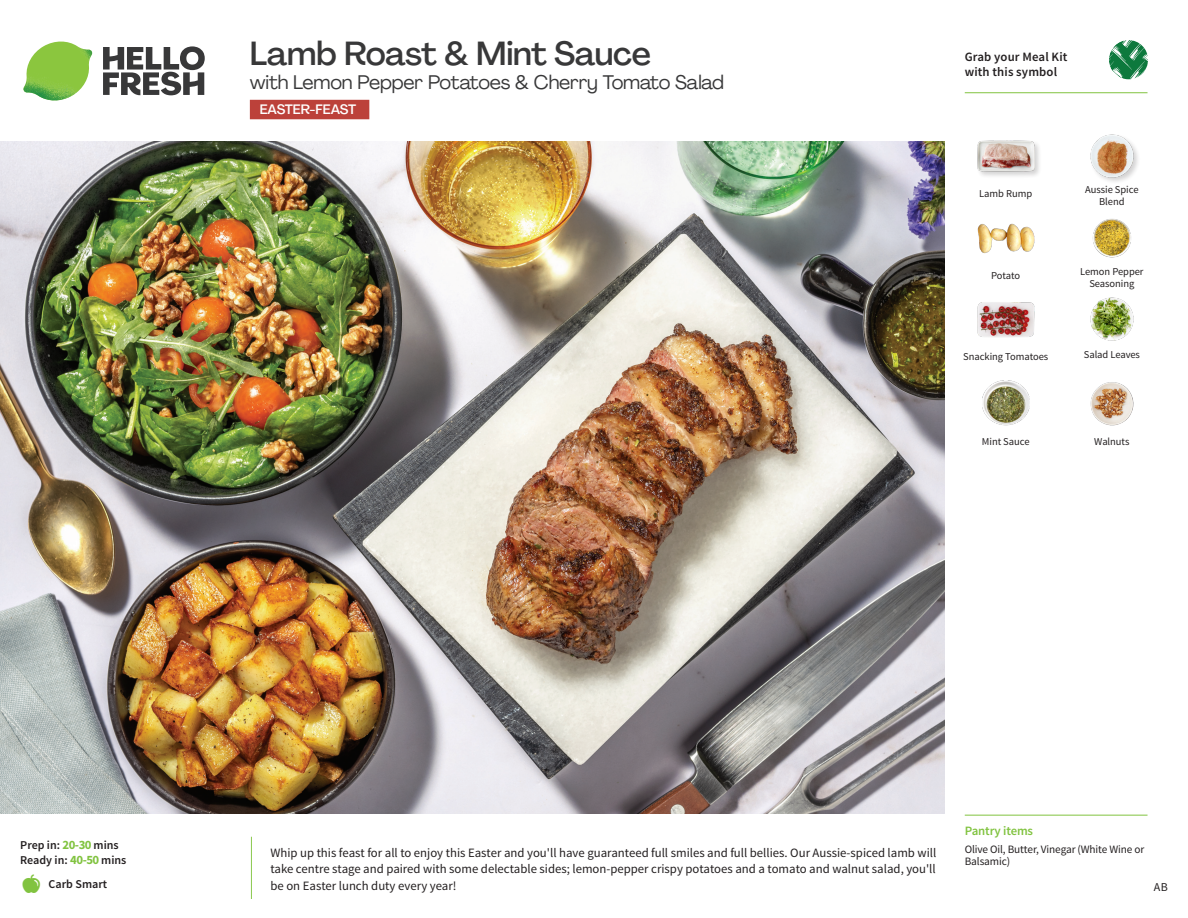
<style>
.page{position:relative;width:1188px;height:918px;background:#fff}
.page>*{position:absolute;margin:0;border:0;box-sizing:border-box;transform-origin:0 0}
._15_Titel_UK{font:500 33px "Agrandir";letter-spacing:-.01em;color:#383839}
._15_Titel_UK-2{font:19.5px "Agrandir";letter-spacing:-.01em;color:#383839}
.t1{font:500 13.5px "Agrandir";color:#fff}
.Step_6_Text_AU{font:12.75px/16.5px "Source Sans Pro";color:#231f20;text-align:justify}
.t2{font:600 12.75px/15px "Source Sans Pro";letter-spacing:.01em;color:#231f20}
._04_Headers_Front{font:600 12.75px "Source Sans Pro";letter-spacing:-.01em;color:#81c340}
._04_Intro{font:600 12px "Source Sans Pro";color:#231f20}
.t3{font:12px "Source Sans Pro";color:#231f20}
._05_Pantry{font:11.25px/12px "Source Sans Pro";letter-spacing:-.01em;color:#231f20}
._18_FRONT_ingredient{font:10.5px/12px "Source Sans Pro";letter-spacing:-.005em;color:#231f20;text-align:center}
.s1{font-weight:700;font-size:12.75px;color:#81c340}
</style>
<div class="page">
<svg style="left:103px;top:46px;width:102px;height:49px"></svg>
<img style="left:23px;top:42px;width:69px;height:59px">
<div style="left:250px;top:100px;width:119px;height:19px;background:#bc413a"></div>
<img style="left:0;top:142px;width:945px;height:672px">
<img style="left:1090px;top:297px;width:44px;height:44px">
<img style="left:1090px;top:382px;width:44px;height:44px">
<img style="left:982px;top:380px;width:47px;height:46px">
<img style="left:977px;top:302px;width:57px;height:35px">
<img style="left:977px;top:223px;width:57px;height:31px">
<img style="left:1092px;top:219px;width:39px;height:39px">
<div style="left:976px;top:139px;width:66px;height:40px;background:#231f20;opacity:.2"></div>
<img style="left:977px;top:139px;width:57px;height:40px">
<img style="left:1090px;top:134px;width:48px;height:48px">
<hr style="left:965px;top:815px;width:183px;height:1px;background:#81c340">
<svg style="left:1091px;top:40px;width:57px;height:54px"></svg>
<hr style="left:965px;top:92px;width:183px;height:1px;background:#81c340">
<p class="_15_Titel_UK" style="left:250px;top:33px;width:403px">Lamb Roast &amp; Mint Sauce</p>
<p class="_15_Titel_UK-2" style="left:250px;top:71px;width:476px">with Lemon Pepper Potatoes &amp; Cherry Tomato Salad</p>
<p class="t1" style="left:260px;top:101px;width:98px">EASTER-FEAST</p>
<p class="t2" style="left:965px;top:50px;width:104px">Grab your Meal Kit with this symbol</p>
<p class="_18_FRONT_ingredient" style="left:979px;top:188px;width:55px">Lamb Rump</p>
<p class="_18_FRONT_ingredient" style="left:991px;top:270px;width:31px">Potato</p>
<p class="_18_FRONT_ingredient" style="left:1085px;top:183px;width:55px">Aussie Spice<br>Blend</p>
<p class="_18_FRONT_ingredient" style="left:1080px;top:265px;width:65px">Lemon Pepper<br>Seasoning</p>
<p class="_18_FRONT_ingredient" style="left:963px;top:351px;width:87px">Snacking Tomatoes</p>
<p class="_18_FRONT_ingredient" style="left:1084px;top:349px;width:58px">Salad Leaves</p>
<p class="_18_FRONT_ingredient" style="left:982px;top:435px;width:49px">Mint Sauce</p>
<p class="_18_FRONT_ingredient" style="left:1094px;top:435px;width:37px">Walnuts</p>
<p class="_04_Headers_Front" style="left:965px;top:822px;width:70px">Pantry items</p>
<p class="_05_Pantry" style="left:965px;top:844px;width:181px">Olive Oil, Butter, Vinegar (White Wine or<br>Balsamic)</p>
<p class="_04_Intro" style="left:20px;top:838px;width:100px">Prep in: <span class="s1">20-30</span> mins</p>
<p class="_04_Intro" style="left:20px;top:853px;width:108px">Ready in: <span class="s1">40-50</span> mins</p>
<p class="_04_Intro" style="left:49px;top:876px;width:60px">Carb Smart</p>
<p class="t3" style="left:1154px;top:879px;width:15px">AB</p>
<p class="Step_6_Text_AU" style="left:270px;top:844px;width:667px">Whip up this feast for all to enjoy this Easter and you'll have guaranteed full smiles and full bellies. Our Aussie-spiced lamb will take centre stage and paired with some delectable sides; lemon-pepper crispy potatoes and a tomato and walnut salad, you'll be on Easter lunch duty every year!</p>
</div>
